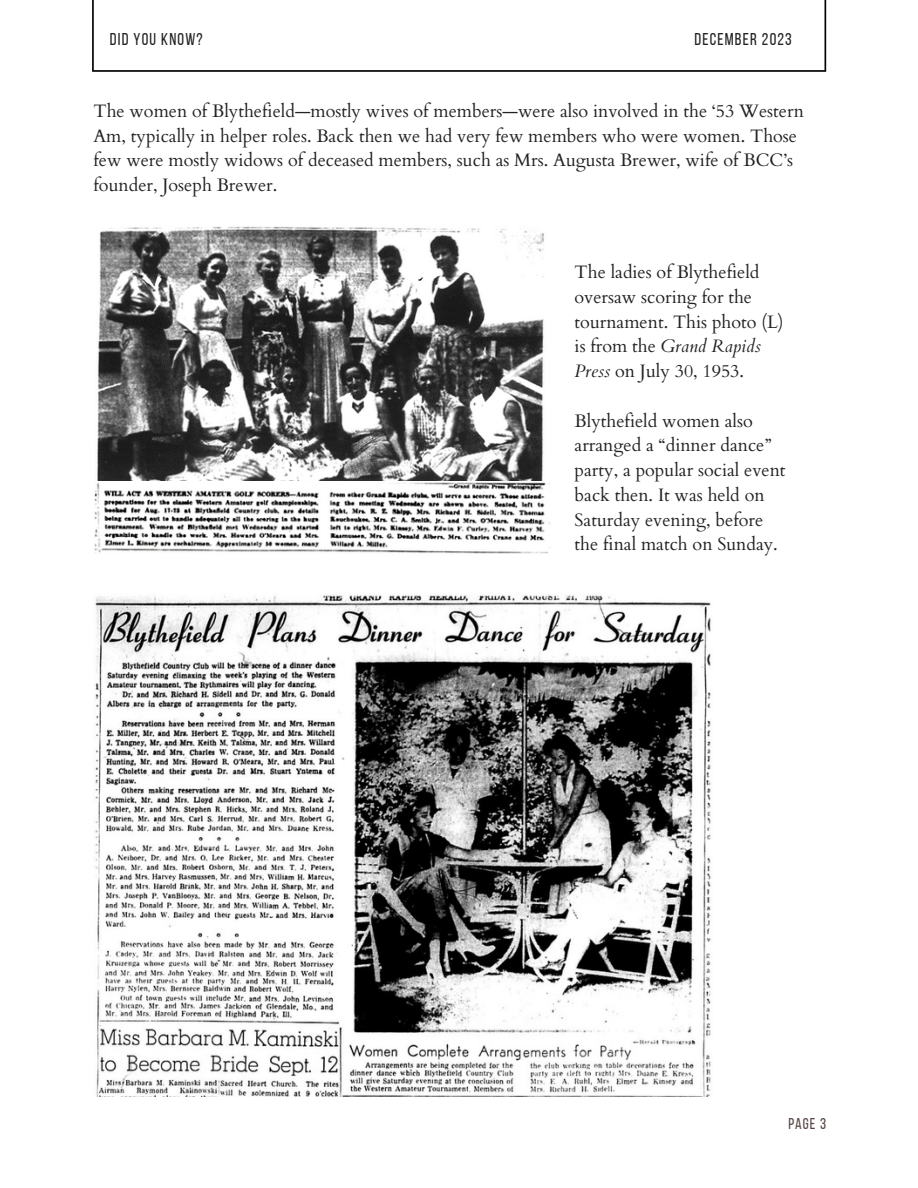
<style>
.page{position:relative;width:918px;height:1188px;background:#fff}
.page>*{position:absolute;margin:0;border:0;box-sizing:border-box;transform-origin:0 0}
.t1{font:18px/24.8px "Cardo";color:#222}
.t2{font:17.1px "Bebas Neue";letter-spacing:.07em;color:#222}
.t3{font:15.6px "Bebas Neue";color:#544441}
.s1{font-style:italic}
</style>
<div class="page">
<img style="left:97px;top:226px;width:447px;height:255px">
<img style="left:94px;top:482px;width:456px;height:72px">
<img style="left:95px;top:595px;width:616px;height:501px">
<p class="t2" style="left:110px;top:32px;width:94px">DID YOU KNOW?</p>
<p class="t2" style="left:695px;top:32px;width:99px">DECEMBER 2023</p>
<p class="t1" style="left:94px;top:99px;width:712px">The women of Blythefield—mostly wives of members—were also involved in the ‘53 Western Am, typically in helper roles. Back then we had very few members who were women. Those few were mostly widows of deceased members, such as Mrs. Augusta Brewer, wife of BCC’s founder, Joseph Brewer.</p>
<p class="t1" style="left:575px;top:260px;width:211px">The ladies of Blythefield oversaw scoring for the tournament. This photo (L) is from the <span class="s1">Grand Rapids<br>Press</span> on July 30, 1953.</p>
<p class="t1" style="left:575px;top:409px;width:213px">Blythefield women also arranged a “dinner dance” party, a popular social event back then. It was held on<br>Saturday evening, before the final match on Sunday.</p>
<p class="t3" style="left:788px;top:1117px;width:39px">PAGE 3</p>
</div>
